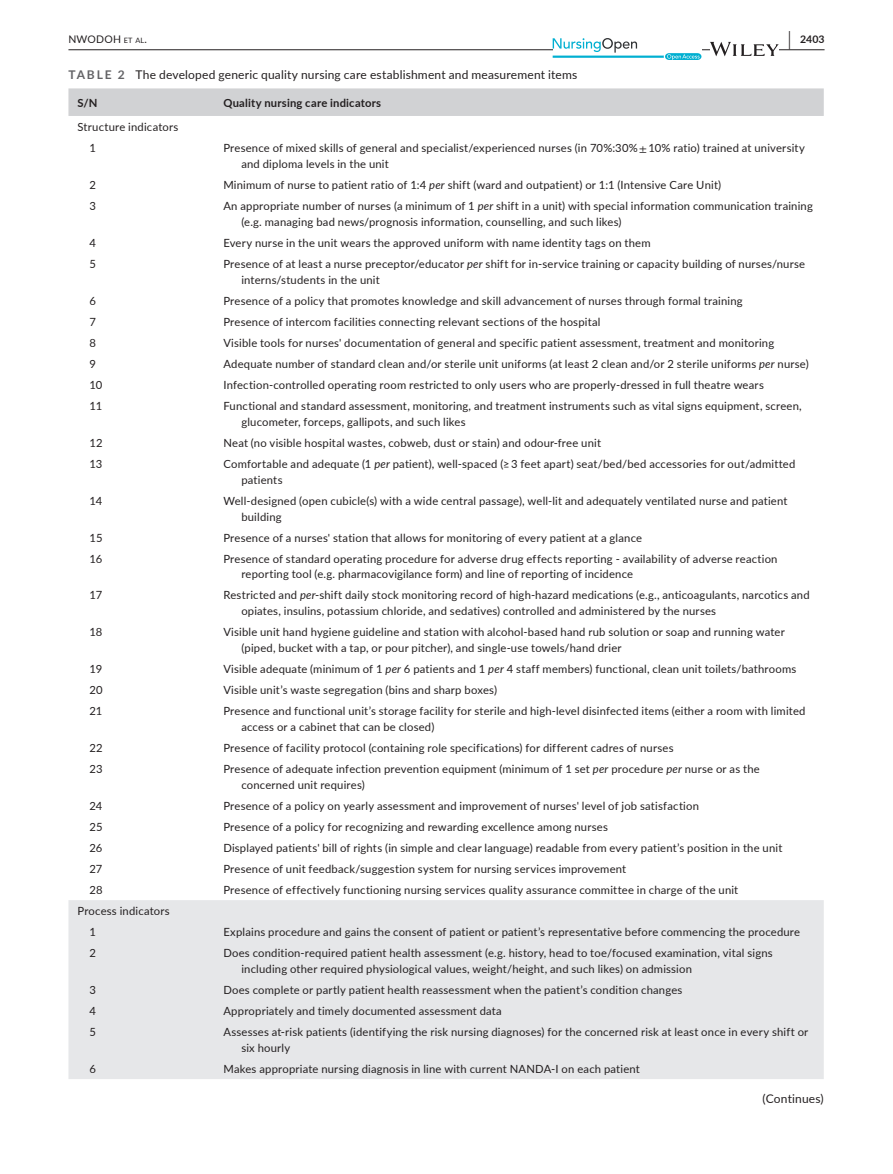
<style>
.page{position:relative;width:893px;height:1174px;background:#fff}
.page>*{position:absolute;margin:0;border:0;box-sizing:border-box;transform-origin:0 0}
.t1{font:12px "Lato";letter-spacing:.015em;color:#231f20}
.t2{font:11.25px/15.8px "Lato";letter-spacing:.015em;color:#231f20}
.t3{font:700 11.25px "Lato";letter-spacing:.02em;color:#231f20}
.t4{font:10.5px "Lato";letter-spacing:.02em;color:#231f20}
.t5{font:700 10.5px "Lato";color:#231f20}
.s1{font-size:7.35px}
.s2{font-style:inherit}
.s3{font-size:19.5px}
.s4{font-weight:700;color:#636366}
.s5{font-family:"STIX"}
.s6{font-style:italic}
</style>
<div class="page">
<hr style="left:68px;top:49px;width:756px;height:1px;background:#231f20">
<svg style="left:553px;top:38px;width:148px;height:22px"></svg>
<svg style="left:710px;top:42px;width:69px;height:14px"></svg>
<div style="left:68px;top:88px;width:756px;height:28px;background:#d1d2d4"></div>
<div style="left:68px;top:900px;width:756px;height:179px;background:#e6e7e9"></div>
<p class="t4" style="left:68px;top:31px;width:80px">NWODOH <span class="s1">et al</span><span class="s2">.</span></p>
<p class="t5" style="left:789px;top:31px;width:37px"><span class="s3">|</span> 2403</p>
<p class="t1" style="left:68px;top:66px;width:510px"><span class="s4">TABLE 2</span> The developed generic quality nursing care establishment and measurement items</p>
<p class="t3" style="left:77px;top:94px;width:21px">S/N</p>
<p class="t3" style="left:223px;top:94px;width:159px">Quality nursing care indicators</p>
<p class="t2" style="left:89px;top:116px;width:90px;line-height:21px;text-indent:-12px">Structure indicators<br>1</p>
<p class="t2" style="left:241px;top:140px;width:565px;text-indent:-18px">Presence of mixed skills of general and specialist/experienced nurses (in 70%:30% <span class="s5">±</span> 10% ratio) trained at university and diploma levels in the unit</p>
<p class="t2" style="left:89px;top:176px;width:8px">2</p>
<p class="t2" style="left:223px;top:176px;width:499px">Minimum of nurse to patient ratio of 1:4 <span class="s6">per</span> shift (ward and outpatient) or 1:1 (Intensive Care Unit)</p>
<p class="t2" style="left:89px;top:197px;width:8px">3</p>
<p class="t2" style="left:241px;top:197px;width:573px;text-indent:-18px">An appropriate number of nurses (a minimum of 1 <span class="s6">per</span> shift in a unit) with special information communication training (e.g. managing bad news/prognosis information, counselling, and such likes)</p>
<p class="t2" style="left:89px;top:234px;width:8px">4</p>
<p class="t2" style="left:223px;top:234px;width:429px">Every nurse in the unit wears the approved uniform with name identity tags on them</p>
<p class="t2" style="left:89px;top:255px;width:8px">5</p>
<p class="t2" style="left:241px;top:255px;width:565px;text-indent:-18px">Presence of at least a nurse preceptor/educator <span class="s6">per</span> shift for in-service training or capacity building of nurses/nurse interns/students in the unit</p>
<p class="t2" style="left:89px;top:292px;width:8px">6</p>
<p class="t2" style="left:223px;top:292px;width:521px">Presence of a policy that promotes knowledge and skill advancement of nurses through formal training</p>
<p class="t2" style="left:89px;top:313px;width:8px">7</p>
<p class="t2" style="left:223px;top:313px;width:379px">Presence of intercom facilities connecting relevant sections of the hospital</p>
<p class="t2" style="left:89px;top:334px;width:8px">8</p>
<p class="t2" style="left:223px;top:334px;width:552px">Visible tools for nurses' documentation of general and specific patient assessment, treatment and monitoring</p>
<p class="t2" style="left:89px;top:355px;width:8px">9</p>
<p class="t2" style="left:223px;top:355px;width:587px">Adequate number of standard clean and/or sterile unit uniforms (at least 2 clean and/or 2 sterile uniforms <span class="s6">per</span> nurse)</p>
<p class="t2" style="left:89px;top:376px;width:14px">10</p>
<p class="t2" style="left:223px;top:376px;width:542px">Infection-controlled operating room restricted to only users who are properly-dressed in full theatre wears</p>
<p class="t2" style="left:89px;top:397px;width:14px">11</p>
<p class="t2" style="left:241px;top:397px;width:562px;text-indent:-18px">Functional and standard assessment, monitoring, and treatment instruments such as vital signs equipment, screen, glucometer, forceps, gallipots, and such likes</p>
<p class="t2" style="left:89px;top:434px;width:15px">12</p>
<p class="t2" style="left:223px;top:434px;width:379px">Neat (no visible hospital wastes, cobweb, dust or stain) and odour-free unit</p>
<p class="t2" style="left:89px;top:455px;width:14px">13</p>
<p class="t2" style="left:241px;top:455px;width:556px;text-indent:-18px">Comfortable and adequate (1 <span class="s6">per</span> patient), well-spaced (≥ 3 feet apart) seat/bed/bed accessories for out/admitted patients</p>
<p class="t2" style="left:89px;top:492px;width:14px">14</p>
<p class="t2" style="left:241px;top:492px;width:548px;text-indent:-18px">Well-designed (open cubicle(s) with a wide central passage), well-lit and adequately ventilated nurse and patient building</p>
<p class="t2" style="left:89px;top:529px;width:15px">15</p>
<p class="t2" style="left:223px;top:529px;width:420px">Presence of a nurses' station that allows for monitoring of every patient at a glance</p>
<p class="t2" style="left:89px;top:550px;width:14px">16</p>
<p class="t2" style="left:241px;top:550px;width:538px;text-indent:-18px">Presence of standard operating procedure for adverse drug effects reporting - availability of adverse reaction reporting tool (e.g. pharmacovigilance form) and line of reporting of incidence</p>
<p class="t2" style="left:89px;top:587px;width:14px">17</p>
<p class="t2" style="left:241px;top:587px;width:570px;text-indent:-18px">Restricted and <span class="s6">per</span>-shift daily stock monitoring record of high-hazard medications (e.g., anticoagulants, narcotics and opiates, insulins, potassium chloride, and sedatives) controlled and administered by the nurses</p>
<p class="t2" style="left:89px;top:624px;width:14px">18</p>
<p class="t2" style="left:241px;top:624px;width:545px;text-indent:-18px">Visible unit hand hygiene guideline and station with alcohol-based hand rub solution or soap and running water (piped, bucket with a tap, or pour pitcher), and single-use towels/hand drier</p>
<p class="t2" style="left:89px;top:660px;width:14px">19</p>
<p class="t2" style="left:223px;top:660px;width:574px">Visible adequate (minimum of 1 <span class="s6">per</span> 6 patients and 1 <span class="s6">per</span> 4 staff members) functional, clean unit toilets/bathrooms</p>
<p class="t2" style="left:89px;top:681px;width:15px">20</p>
<p class="t2" style="left:223px;top:681px;width:275px">Visible unit’s waste segregation (bins and sharp boxes)</p>
<p class="t2" style="left:89px;top:703px;width:14px">21</p>
<p class="t2" style="left:241px;top:703px;width:566px;text-indent:-18px">Presence and functional unit’s storage facility for sterile and high-level disinfected items (either a room with limited access or a cabinet that can be closed)</p>
<p class="t2" style="left:89px;top:739px;width:15px">22</p>
<p class="t2" style="left:223px;top:739px;width:452px">Presence of facility protocol (containing role specifications) for different cadres of nurses</p>
<p class="t2" style="left:89px;top:760px;width:15px">23</p>
<p class="t2" style="left:241px;top:760px;width:520px;text-indent:-18px">Presence of adequate infection prevention equipment (minimum of 1 set <span class="s6">per</span> procedure <span class="s6">per</span> nurse or as the concerned unit requires)</p>
<p class="t2" style="left:89px;top:797px;width:14px">24</p>
<p class="t2" style="left:223px;top:797px;width:477px">Presence of a policy on yearly assessment and improvement of nurses' level of job satisfaction</p>
<p class="t2" style="left:89px;top:818px;width:15px">25</p>
<p class="t2" style="left:223px;top:818px;width:386px">Presence of a policy for recognizing and rewarding excellence among nurses</p>
<p class="t2" style="left:89px;top:839px;width:14px">26</p>
<p class="t2" style="left:223px;top:839px;width:560px">Displayed patients' bill of rights (in simple and clear language) readable from every patient’s position in the unit</p>
<p class="t2" style="left:89px;top:860px;width:14px">27</p>
<p class="t2" style="left:223px;top:860px;width:404px">Presence of unit feedback/suggestion system for nursing services improvement</p>
<p class="t2" style="left:89px;top:881px;width:15px">28</p>
<p class="t2" style="left:223px;top:881px;width:516px">Presence of effectively functioning nursing services quality assurance committee in charge of the unit</p>
<p class="t2" style="left:89px;top:900px;width:82px;line-height:21px;text-indent:-12px">Process indicators<br>1</p>
<p class="t2" style="left:223px;top:924px;width:578px">Explains procedure and gains the consent of patient or patient’s representative before commencing the procedure</p>
<p class="t2" style="left:89px;top:945px;width:8px">2</p>
<p class="t2" style="left:241px;top:945px;width:533px;text-indent:-18px">Does condition-required patient health assessment (e.g. history, head to toe/focused examination, vital signs including other required physiological values, weight/height, and such likes) on admission</p>
<p class="t2" style="left:89px;top:981px;width:8px">3</p>
<p class="t2" style="left:223px;top:981px;width:461px">Does complete or partly patient health reassessment when the patient’s condition changes</p>
<p class="t2" style="left:89px;top:1003px;width:8px">4</p>
<p class="t2" style="left:223px;top:1003px;width:280px">Appropriately and timely documented assessment data</p>
<p class="t2" style="left:89px;top:1024px;width:8px">5</p>
<p class="t2" style="left:241px;top:1024px;width:568px;text-indent:-18px">Assesses at-risk patients (identifying the risk nursing diagnoses) for the concerned risk at least once in every shift or six hourly</p>
<p class="t2" style="left:89px;top:1060px;width:8px">6</p>
<p class="t2" style="left:223px;top:1060px;width:418px">Makes appropriate nursing diagnosis in line with current NANDA-I on each patient</p>
<p class="t1" style="left:762px;top:1090px;width:63px">(Continues)</p>
</div>
